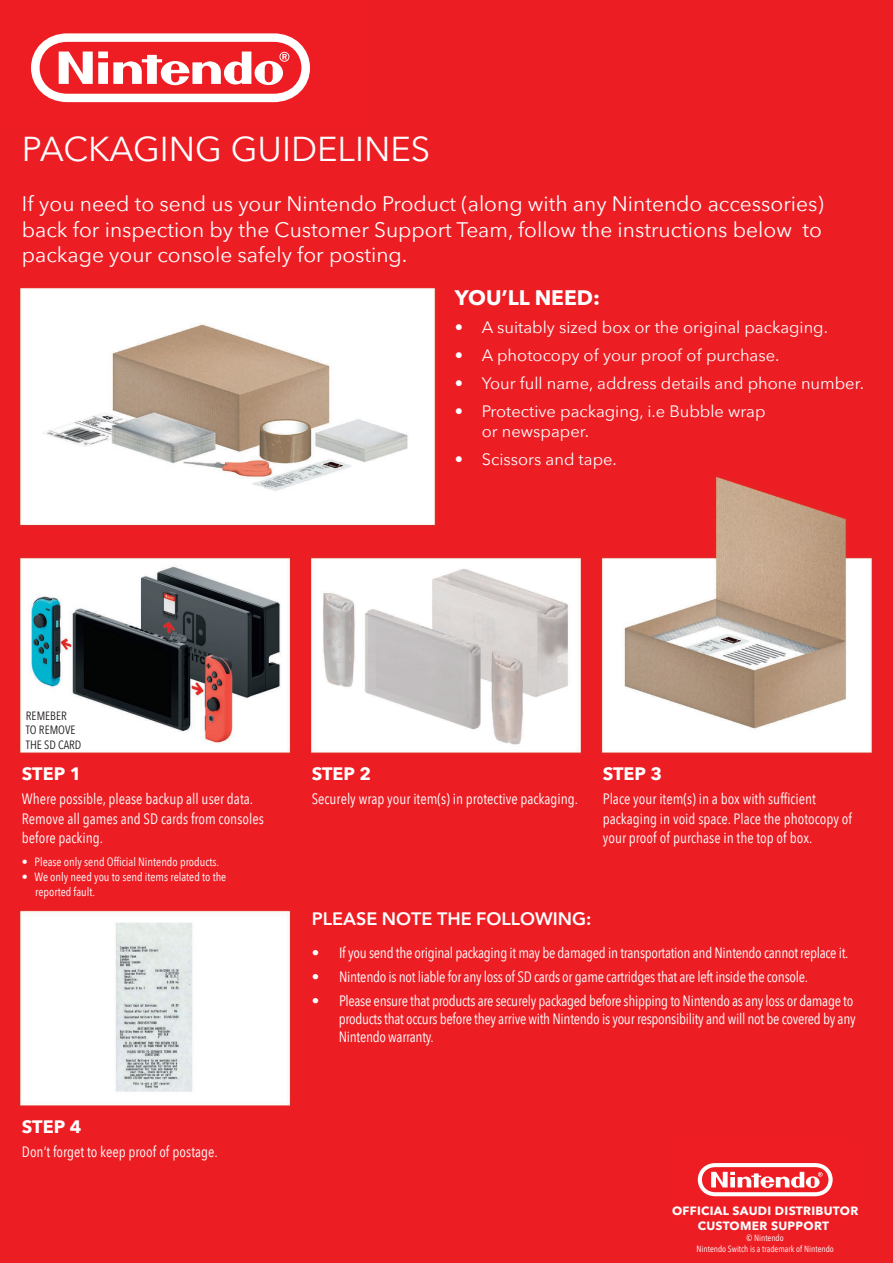
<style>
.page{position:relative;width:893px;height:1263px;background:#fff}
.page>*{position:absolute;margin:0;border:0;box-sizing:border-box;transform-origin:0 0}
.t1{font:34.5px "Avenir Next LT Pro";color:#fff}
.t2{font:21px/25.2px "Avenir Next LT Pro";color:#fff;text-align:right}
.t3{font:700 21px "Avenir Next LT Pro";color:#fff}
.t4{font:700 18px "Janna LT";color:#fff}
.t5{font:700 18px "Avenir Next LT Pro";color:#fff}
.t6{font:16.5px "Avenir Next LT Pro";color:#fff}
.t7{font:condensed 15px/18px "Avenir Next LT Pro";letter-spacing:-.02em;color:#fff}
.t8{font:condensed 15px/19.5px "Avenir Next LT Pro";color:#fff}
.t9{font:condensed 12px "Avenir Next LT Pro";color:#fff}
.t10{font:700 12px/14.4px "Avenir Next LT Pro";letter-spacing:.025em;color:#fff;text-align:center}
.t11{font:condensed 12px/14.4px "Avenir Next LT Pro";color:#231f20}
.t12{font:condensed 9px/10.8px "Avenir Next LT Pro";color:#fff;text-align:center}
</style>
<div class="page">
<img style="left:0;top:0;width:893px;height:1263px">
<div style="left:673px;top:1138px;width:185px;height:83px;background:#ee1d23"></div>
<svg style="left:698px;top:1163px;width:135px;height:33px"></svg>
<div style="left:0;top:0;width:362px;height:127px;background:#ee1d23"></div>
<svg style="left:31px;top:33px;width:279px;height:69px"></svg>
<p class="t1" style="left:22px;top:128px;width:410px">PACKAGING GUIDELINES</p>
<p class="t2" style="left:22px;top:192px;width:803px">If you need to send us your Nintendo Product (along with any Nintendo accessories( to</p>
<p class="t2" style="left:22px;top:217px;width:772px;text-align:left">back for inspection by the Customer Support Team, follow the instructions below package your console safely for posting.</p>
<p class="t3" style="left:455px;top:285px;width:147px">YOU’LL NEED:</p>
<p class="t6" style="left:482px;top:317px;width:348px">A suitably sized box or the original packaging.</p>
<p class="t6" style="left:455px;top:317px;width:10px">•</p>
<p class="t6" style="left:455px;top:346px;width:10px">•</p>
<p class="t6" style="left:482px;top:346px;width:299px">A photocopy of your proof of purchase.</p>
<p class="t6" style="left:455px;top:374px;width:10px">•</p>
<p class="t6" style="left:482px;top:374px;width:384px">Your full name, address details and phone number.</p>
<p class="t6" style="left:455px;top:402px;width:10px">•</p>
<p class="t6" style="left:482px;top:402px;width:285px">Protective packaging e. i, Bubble wrap</p>
<p class="t6" style="left:455px;top:449px;width:10px">•</p>
<p class="t6" style="left:482px;top:421px;width:109px">or newspaper.</p>
<p class="t6" style="left:482px;top:449px;width:137px">Scissors and tape.</p>
<p class="t11" style="left:26px;top:709px;width:57px">REMEBER<br>TO REMOVE<br>THE SD CARD</p>
<p class="t5" style="left:22px;top:763px;width:61px">STEP 1</p>
<p class="t8" style="left:22px;top:789px;width:243px">Where possible,please backup all user data.<br>Remove all games and SD cards from consoles before packing.</p>
<p class="t9" style="left:35px;top:854px;width:186px">Please only send Official Nintendo products.</p>
<p class="t9" style="left:22px;top:854px;width:7px">•</p>
<p class="t9" style="left:34px;top:869px;width:193px">We only need you to send items related to the</p>
<p class="t9" style="left:22px;top:869px;width:7px">•</p>
<p class="t9" style="left:35px;top:884px;width:61px">reported fault.</p>
<p class="t5" style="left:22px;top:1116px;width:61px">STEP 4</p>
<p class="t8" style="left:22px;top:1142px;width:197px">Don t’ forget to keep proof of postage.</p>
<p class="t5" style="left:312px;top:763px;width:61px">STEP 2</p>
<p class="t8" style="left:312px;top:789px;width:268px">Securely wrap your item ) s( in protective packaging.</p>
<p class="t5" style="left:603px;top:763px;width:61px">STEP 3</p>
<p class="t8" style="left:603px;top:789px;width:251px">Place your item ) s( in a box with sufficient packaging in void space. Place the photocopy of your proof of purchase in the top of box.</p>
<p class="t4" style="left:312px;top:908px;width:281px">PLEASE NOTE THE FOLLOWING:</p>
<p class="t7" style="left:339px;top:944px;width:511px">If you send the original packaging it may be damaged in transportation and Nintendo cannot replace .i t</p>
<p class="t7" style="left:312px;top:944px;width:9px">•</p>
<p class="t7" style="left:312px;top:968px;width:9px">•</p>
<p class="t7" style="left:312px;top:992px;width:9px">•</p>
<p class="t7" style="left:339px;top:968px;width:471px">Nintendo is not liable for any loss of SD cards or game cartridges that are left inside the console.</p>
<p class="t7" style="left:339px;top:992px;width:516px">Please ensure that products are securely packaged before shipping to Nintendo as any loss or damage to</p>
<p class="t7" style="left:339px;top:1010px;width:518px">products that occurs before they arrive with Nintendo is your responsibility and will not be covered by any<br>Nintendo warranty.</p>
<p class="t10" style="left:672px;top:1204px;width:188px">OFFICIAL SAUDI DISTRIBUTOR<br>CUSTOMER SUPPORT</p>
<p class="t12" style="left:696px;top:1232px;width:139px">© Nintendo<br>Nintendo Switch ais trademark of Nintendo</p>
</div>
